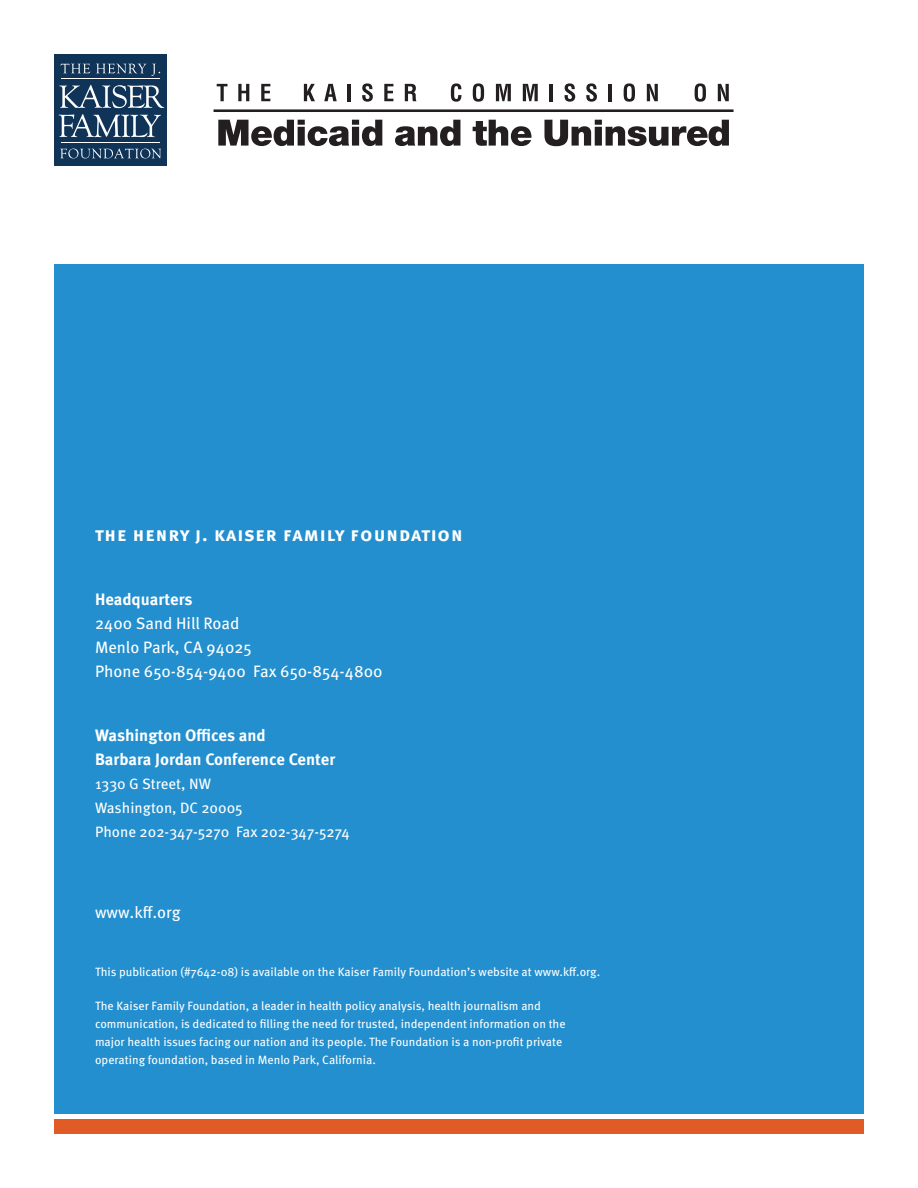
<style>
.page{position:relative;width:918px;height:1188px;background:#fff}
.page>*{position:absolute;margin:0;border:0;box-sizing:border-box;transform-origin:0 0}
.Back_Cover_Title{font:700 19.5px "Meta Sc Offc Pro";letter-spacing:.05em;color:#fff}
.Back_Cover_Txt{font:16.5px "Meta Pro";color:#fff}
.Back_Cover_title_2{font:700 16.5px/24px "Meta Pro";color:#fff}
._1_-_Body{font:15px/24px "Meta Pro";color:#fff}
.Back_Cover_Small_Txt{font:12px/18px "Meta Pro";color:#fff}
</style>
<div class="page">
<div style="left:54px;top:265px;width:810px;height:849px;background:#238fcf"></div>
<div style="left:54px;top:54px;width:112px;height:111px;background:#103458"></div>
<svg style="left:61px;top:64px;width:29px;height:9px"></svg>
<svg style="left:96px;top:64px;width:50px;height:9px"></svg>
<svg style="left:152px;top:64px;width:8px;height:12px"></svg>
<svg style="left:59px;top:85px;width:105px;height:23px"></svg>
<svg style="left:59px;top:114px;width:102px;height:23px"></svg>
<svg style="left:60px;top:148px;width:101px;height:10px"></svg>
<hr style="left:61px;top:142px;width:98px;height:1px;background:#fff">
<hr style="left:61px;top:78px;width:98px;height:1px;background:#fff">
<div style="left:54px;top:1119px;width:810px;height:15px;background:#e05b25"></div>
<svg style="left:217px;top:84px;width:11px;height:17px"></svg>
<svg style="left:238px;top:84px;width:11px;height:17px"></svg>
<svg style="left:261px;top:84px;width:9px;height:17px"></svg>
<svg style="left:304px;top:84px;width:11px;height:17px"></svg>
<svg style="left:324px;top:84px;width:13px;height:17px"></svg>
<hr style="left:347px;top:84px;width:4px;height:17px;background:#231f20">
<svg style="left:362px;top:83px;width:11px;height:19px"></svg>
<svg style="left:384px;top:84px;width:9px;height:17px"></svg>
<svg style="left:405px;top:84px;width:11px;height:17px"></svg>
<svg style="left:451px;top:83px;width:10px;height:19px"></svg>
<svg style="left:473px;top:83px;width:11px;height:19px"></svg>
<svg style="left:496px;top:84px;width:15px;height:17px"></svg>
<svg style="left:523px;top:84px;width:15px;height:17px"></svg>
<hr style="left:550px;top:84px;width:3px;height:17px;background:#231f20">
<svg style="left:565px;top:83px;width:10px;height:19px"></svg>
<svg style="left:586px;top:83px;width:11px;height:19px"></svg>
<hr style="left:609px;top:84px;width:3px;height:17px;background:#231f20">
<svg style="left:624px;top:83px;width:11px;height:19px"></svg>
<svg style="left:647px;top:84px;width:11px;height:17px"></svg>
<svg style="left:695px;top:83px;width:11px;height:19px"></svg>
<svg style="left:718px;top:84px;width:11px;height:17px"></svg>
<svg style="left:218px;top:120px;width:164px;height:26px"></svg>
<svg style="left:395px;top:120px;width:65px;height:26px"></svg>
<svg style="left:473px;top:120px;width:59px;height:26px"></svg>
<svg style="left:544px;top:120px;width:185px;height:26px"></svg>
<hr style="left:214px;top:109px;width:520px;height:3px;background:#231f20">
<p class="Back_Cover_Title" style="left:95px;top:519px;width:369px">the henry j. kaiser family foundation</p>
<p class="Back_Cover_title_2" style="left:95px;top:586px;width:99px">Headquarters</p>
<p class="Back_Cover_Txt" style="left:95px;top:611px;width:146px">2400 Sand Hill Road</p>
<p class="Back_Cover_Txt" style="left:95px;top:635px;width:158px">Menlo Park, CA 94025</p>
<p class="Back_Cover_Txt" style="left:95px;top:659px;width:289px">Phone 650-854-9400 Fax 650-854-4800</p>
<p class="Back_Cover_title_2" style="left:95px;top:723px;width:242px">Washington Offices and<br>Barbara Jordan Conference Center</p>
<p class="_1_-_Body" style="left:95px;top:771px;width:256px">1330 G Street, NW<br>Washington, DC 20005<br>Phone 202-347-5270 Fax 202-347-5274</p>
<p class="Back_Cover_Txt" style="left:95px;top:899px;width:87px">www.kff.org</p>
<p class="Back_Cover_Small_Txt" style="left:95px;top:962px;width:507px">This publication (#7642-08) is available on the Kaiser Family Foundation’s website at www.kff.org.</p>
<p class="Back_Cover_Small_Txt" style="left:95px;top:996px;width:472px">The Kaiser Family Foundation, a leader in health policy analysis, health journalism and communication, is dedicated to filling the need for trusted, independent information on the major health issues facing our nation and its people. The Foundation is a non-profit private operating foundation, based in Menlo Park, California.</p>
</div>
